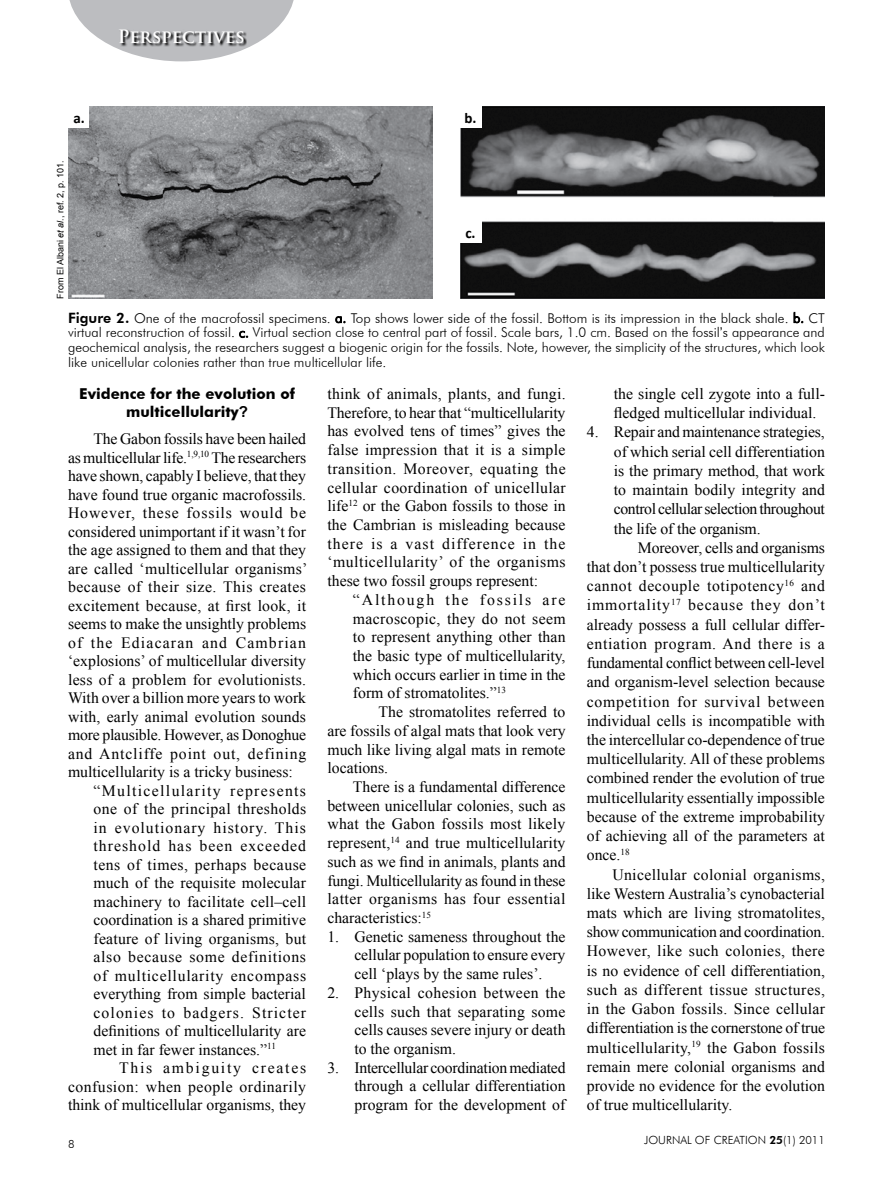
<style>
.page{position:relative;width:893px;height:1191px;background:#fff}
.page>*{position:absolute;margin:0;border:0;box-sizing:border-box;transform-origin:0 0}
.t1{font:700 18px "Trajan Pro";color:#fff}
.t2{font:15.75px/19.2px "Times New Roman";color:#000;text-align:justify}
.t3{font:15.75px "Times New Roman";letter-spacing:.03em;color:#000}
.t4{font:15.75px "Times New Roman";letter-spacing:.055em;color:#000}
.t5{font:15.75px "Times New Roman";letter-spacing:.065em;color:#000}
.t6{font:15.75px "Times New Roman";letter-spacing:.085em;color:#000}
.t7{font:15.75px "Times New Roman";letter-spacing:.05em;color:#000}
.t8{font:15.75px "Times New Roman";letter-spacing:.045em;color:#000}
.t9{font:15.75px "Times New Roman";letter-spacing:.07em;color:#000}
.t10{font:15.75px "Times New Roman";letter-spacing:.075em;color:#000}
.t11{font:15.75px "Times New Roman";letter-spacing:.11em;color:#000}
.t12{font:700 15px/17.5px "Futura BT";color:#000;text-align:center}
.t13{font:700 15px "Calibri";color:#000}
.t14{font:300 13.5px/14.7px "Futura BT";color:#000;text-align:justify}
.t15{font:300 11.25px "Futura BT";color:#000}
.t16{font:9px "Arial";color:#000}
.s1{font-style:italic}
.s2{font-weight:800;font-size:14.25px}
.s3{font-family:"Arial";font-weight:400}
.s4{font-family:"Arial"}
.s5{font-weight:800}
</style>
<div class="page">
<svg style="left:69px;top:0;width:225px;height:61px"></svg>
<svg style="left:119px;top:29px;width:128px;height:18px;background:#919194"></svg>
<svg style="left:335px;top:316px;width:11px;height:7px"></svg>
<svg style="left:793px;top:312px;width:11px;height:11px"></svg>
<svg style="left:239px;top:330px;width:9px;height:8px"></svg>
<img style="left:460px;top:106px;width:365px;height:193px">
<img style="left:68px;top:106px;width:365px;height:193px">
<div style="left:67px;top:104px;width:22px;height:24px;background:#fff"></div>
<div style="left:454px;top:103px;width:28px;height:25px;background:#fff"></div>
<div style="left:454px;top:215px;width:28px;height:28px;background:#fff"></div>
<p class="t1" style="left:118px;top:25px;width:129px">Perspectives</p>
<p class="t13" style="left:73px;top:108px;width:13px">a.</p>
<p class="t13" style="left:464px;top:108px;width:14px">b.</p>
<p class="t16" style="left:55px;top:299px;width:140px;rotate:-90deg">From El Albani <span class="s1">et al</span>., ref. 2, p. 101.</p>
<p class="t13" style="left:465px;top:223px;width:12px">c.</p>
<p class="t14" style="left:68px;top:310px;width:758px"><span class="s2">Figure 2.</span> One of the macrofossil specimens. a. Top shows lower side of the fossil. Bottom is its impression in the black shale. b. CT virtual reconstruction of fossil. c. Virtual section close to central part of fossil. Scale bars, 1.0 cm. Based on the fossil<span class="s3">’</span>s appearance and geochemical analysis, the researchers suggest a biogenic origin for the fossils. Note, however, the simplicity of the structures, which look like unicellular colonies rather than true multicellular life.</p>
<p class="t12" style="left:79px;top:385px;width:217px">Evidence for the evolution of multicellularity<span class="s4">?</span></p>
<p class="t2" style="left:94px;top:429px;width:214px">The Gabon fossils have been hailed</p>
<p class="t2" style="left:68px;top:447px;width:240px">as multicellular life.<sup>1,9,10</sup> The researchers</p>
<p class="t2" style="left:68px;top:466px;width:239px">have shown, capably I believe, that they</p>
<p class="t2" style="left:68px;top:484px;width:240px">have found true organic macrofossils.</p>
<p class="t4" style="left:68px;top:502px;width:239px">However, these fossils would be</p>
<p class="t2" style="left:68px;top:521px;width:239px">considered unimportant if it wasn’t for</p>
<p class="t2" style="left:68px;top:540px;width:240px">the age assigned to them and that they</p>
<p class="t2" style="left:68px;top:558px;width:241px">are called ‘multicellular organisms’</p>
<p class="t3" style="left:68px;top:576px;width:240px">because of their size. This creates</p>
<p class="t2" style="left:68px;top:595px;width:240px">excitement because, at first look, it</p>
<p class="t2" style="left:68px;top:614px;width:240px">seems to make the unsightly problems</p>
<p class="t10" style="left:68px;top:631px;width:239px">of the Ediacaran and Cambrian</p>
<p class="t2" style="left:68px;top:651px;width:240px">‘explosions’ of multicellular diversity</p>
<p class="t2" style="left:68px;top:669px;width:239px">less of a problem for evolutionists.</p>
<p class="t2" style="left:68px;top:688px;width:240px">With over a billion more years to work</p>
<p class="t2" style="left:68px;top:706px;width:239px">with, early animal evolution sounds</p>
<p class="t2" style="left:68px;top:725px;width:240px">more plausible. However, as Donoghue</p>
<p class="t4" style="left:68px;top:742px;width:240px">and Antcliffe point out, defining</p>
<p class="t2" style="left:68px;top:762px;width:226px">multicellularity is a tricky business:</p>
<p class="t6" style="left:94px;top:779px;width:214px">“Multicellularity represents</p>
<p class="t3" style="left:94px;top:798px;width:214px">one of the principal thresholds</p>
<p class="t5" style="left:94px;top:816px;width:214px">in evolutionary history. This</p>
<p class="t5" style="left:94px;top:835px;width:214px">threshold has been exceeded</p>
<p class="t3" style="left:94px;top:853px;width:214px">tens of times, perhaps because</p>
<p class="t2" style="left:94px;top:873px;width:214px">much of the requisite molecular</p>
<p class="t2" style="left:94px;top:891px;width:214px">machinery to facilitate cell–cell</p>
<p class="t2" style="left:94px;top:910px;width:214px">coordination is a shared primitive</p>
<p class="t2" style="left:94px;top:928px;width:214px">feature of living organisms, but</p>
<p class="t8" style="left:94px;top:946px;width:214px">also because some definitions</p>
<p class="t7" style="left:94px;top:964px;width:214px">of multicellularity encompass</p>
<p class="t2" style="left:94px;top:984px;width:214px">everything from simple bacterial</p>
<p class="t9" style="left:94px;top:1001px;width:214px">colonies to badgers. Stricter</p>
<p class="t2" style="left:94px;top:1021px;width:214px">definitions of multicellularity are</p>
<p class="t2" style="left:94px;top:1039px;width:184px">met in far fewer instances.”<sup>11</sup></p>
<p class="t11" style="left:119px;top:1057px;width:189px">This ambiguity creates</p>
<p class="t3" style="left:68px;top:1075px;width:240px">confusion: when people ordinarily</p>
<p class="t2" style="left:68px;top:1095px;width:240px">think of multicellular organisms, they</p>
<p class="t15" style="left:68px;top:1136px;width:8px">8</p>
<p class="t2" style="left:327px;top:384px;width:240px;line-height:18.8px">think of animals, plants, and fungi.<br>Therefore, to hear that “multicellularity has evolved tens of times” gives the false impression that it is a simple transition. Moreover, equating the cellular coordination of unicellular life<sup>12</sup> or the Gabon fossils to those in the Cambrian is misleading because there is a vast difference in the ‘multicellularity’ of the organisms these two fossil groups represent:</p>
<p class="t2" style="left:353px;top:590px;width:214px;line-height:18.8px">“Although the fossils are macroscopic, they do not seem to represent anything other than the basic type of multicellularity, which occurs earlier in time in the form of stromatolites.”<sup>13</sup></p>
<p class="t2" style="left:327px;top:702px;width:240px;line-height:18.8px;text-indent:51px">The stromatolites referred to are fossils of algal mats that look very much like living algal mats in remote locations.</p>
<p class="t2" style="left:327px;top:777px;width:240px;line-height:18.8px;text-indent:26px">There is a fundamental difference between unicellular colonies, such as what the Gabon fossils most likely represent,<sup>14</sup> and true multicellularity such as we find in animals, plants and fungi. Multicellularity as found in these latter organisms has four essential characteristics:<sup>15</sup></p>
<p class="t2" style="left:354px;top:927px;width:213px;line-height:18.8px;text-indent:-27px">1. Genetic sameness throughout the cellular population to ensure every cell ‘plays by the same rules’.</p>
<p class="t2" style="left:354px;top:983px;width:213px;line-height:18.8px;text-indent:-27px">2. Physical cohesion between the cells such that separating some cells causes severe injury or death to the organism.</p>
<p class="t2" style="left:354px;top:1057px;width:213px;line-height:18.8px;text-indent:-27px">3. Intercellular coordination mediated through a cellular differentiation program for the development of</p>
<p class="t2" style="left:614px;top:384px;width:213px">the single cell zygote into a full&shy;fledged multicellular individual.</p>
<p class="t2" style="left:614px;top:422px;width:213px;text-indent:-27px">4. Repair and maintenance strategies, of which serial cell differentiation is the primary method, that work to maintain bodily integrity and control cellular selection throughout the life of the organism.</p>
<p class="t2" style="left:587px;top:537px;width:240px;text-indent:51px">Moreover, cells and organisms that don’t possess true multicellularity cannot decouple totipotency<sup>16</sup> and immortality<sup>17</sup> because they don’t already possess a full cellular differ&shy;entiation program. And there is a fundamental conflict between cell-level and organism-level selection because competition for survival between individual cells is incompatible with the intercellular co-dependence of true multicellularity. All of these problems combined render the evolution of true multicellularity essentially impossible because of the extreme improbability of achieving all of the parameters at once.<sup>18</sup></p>
<p class="t2" style="left:587px;top:864px;width:240px;text-indent:26px">Unicellular colonial organisms, like Western Australia’s cynobacterial mats which are living stromatolites, show communication and coordination.<br>However, like such colonies, there is no evidence of cell differentiation, such as different tissue structures, in the Gabon fossils. Since cellular differentiation is the cornerstone of true multicellularity,<sup>19</sup> the Gabon fossils remain mere colonial organisms and provide no evidence for the evolution of true multicellularity.</p>
<p class="t15" style="left:644px;top:1133px;width:182px">JOURNAL OF CREATION <span class="s5">25</span>(1) 2011</p>
</div>
